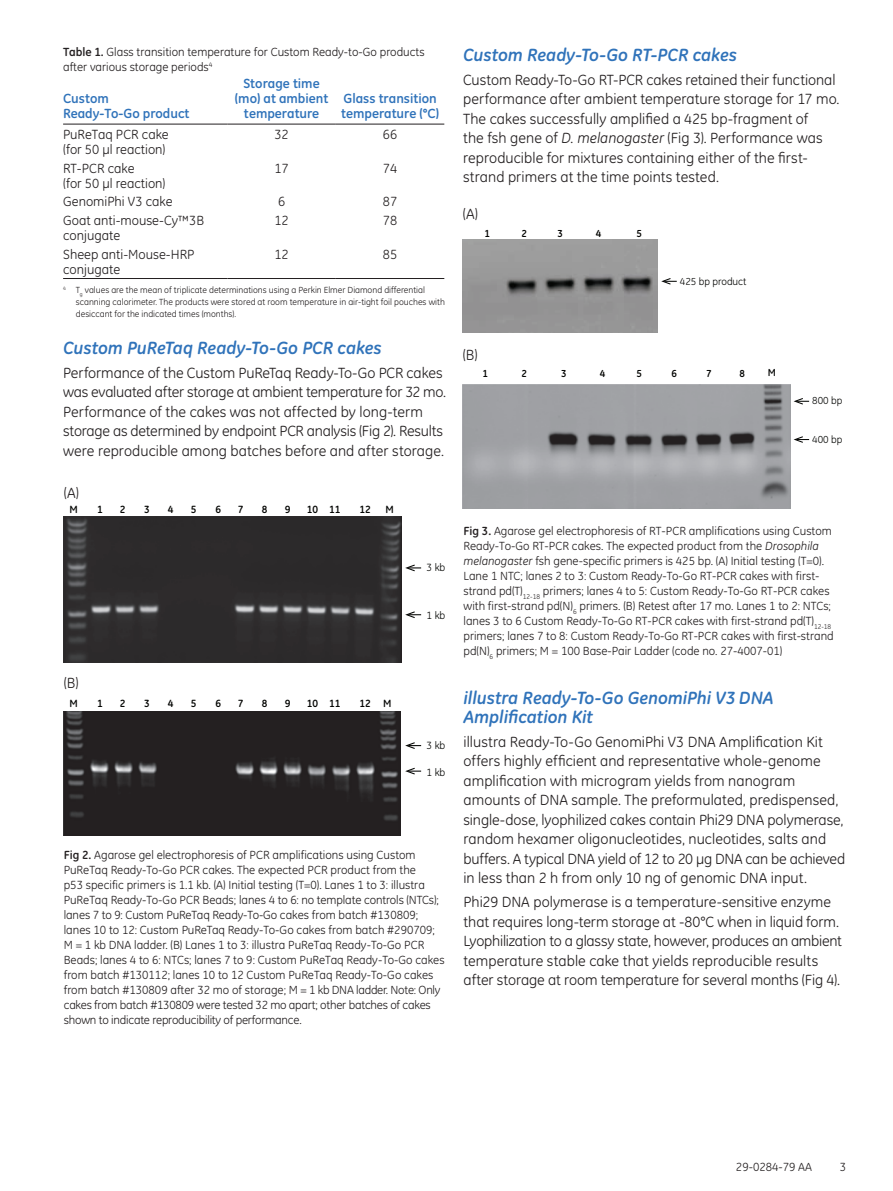
<style>
.page{position:relative;width:893px;height:1191px;background:#fff}
.page>*{position:absolute;margin:0;border:0;box-sizing:border-box;transform-origin:0 0}
.t1{font:italic 700 18px/19.5px "GE Inspira";letter-spacing:-.005em;color:#3073ba}
.t2{font:15px/19.5px "GE Inspira";color:#231f20}
.t3{font:13.5px/15px "GE Inspira";color:#231f20}
.t4{font:700 13.5px/15px "GE Inspira";color:#3073ba}
.t5{font:12px/15px "GE Inspira";color:#231f20}
.t6{font:700 10.65px "GE Inspira";color:#040503}
.t7{font:10.65px "GE Inspira";color:#040503}
.t8{font:10.35px "GE Inspira";color:#040503}
.t9{font:700 10.35px "GE Inspira";color:#040503}
.t10{font:9px/12px "GE Inspira";color:#231f20}
.s1{font-weight:700}
.s2{font-style:italic}
</style>
<div class="page">
<hr style="left:63px;top:124px;width:164px;height:1px;background:#231f20">
<hr style="left:227px;top:124px;width:109px;height:1px;background:#231f20">
<hr style="left:336px;top:124px;width:108px;height:1px;background:#231f20">
<hr style="left:63px;top:278px;width:164px;height:1px;background:#231f20">
<hr style="left:227px;top:278px;width:109px;height:1px;background:#231f20">
<hr style="left:336px;top:278px;width:108px;height:1px;background:#231f20">
<img style="left:64px;top:516px;width:337px;height:146px">
<img style="left:64px;top:711px;width:337px;height:124px">
<svg style="left:405px;top:767px;width:16px;height:7px"></svg>
<svg style="left:405px;top:742px;width:16px;height:7px"></svg>
<svg style="left:405px;top:611px;width:16px;height:7px"></svg>
<svg style="left:405px;top:564px;width:16px;height:7px"></svg>
<svg style="left:661px;top:278px;width:16px;height:6px"></svg>
<svg style="left:794px;top:398px;width:15px;height:6px"></svg>
<svg style="left:794px;top:436px;width:15px;height:7px"></svg>
<img style="left:463px;top:239px;width:195px;height:94px">
<img style="left:463px;top:384px;width:328px;height:125px">
<p class="t5" style="left:63px;top:45px;width:363px"><span class="s1">Table 1.</span> Glass transition temperature for Custom Ready-to-Go products after various storage periods<sup>4</sup></p>
<p class="t4" style="left:63px;top:91px;width:128px">Custom<br>Ready-To-Go product</p>
<p class="t4" style="left:235px;top:76px;width:95px;text-align:center">Storage time (mo) at ambient temperature</p>
<p class="t4" style="left:341px;top:91px;width:100px">Glass transition temperature (°C)</p>
<p class="t3" style="left:63px;top:127px;width:107px">PuReTaq PCR cake (for 50 µl reaction)</p>
<p class="t3" style="left:274px;top:127px;width:16px">32</p>
<p class="t3" style="left:383px;top:127px;width:16px">66</p>
<p class="t3" style="left:63px;top:160px;width:104px">RT-PCR cake<br>(for 50 µl reaction)</p>
<p class="t3" style="left:274px;top:160px;width:16px">17</p>
<p class="t3" style="left:383px;top:160px;width:16px">74</p>
<p class="t3" style="left:63px;top:194px;width:111px">GenomiPhi V3 cake</p>
<p class="t3" style="left:278px;top:194px;width:9px">6</p>
<p class="t3" style="left:383px;top:194px;width:16px">87</p>
<p class="t3" style="left:63px;top:213px;width:142px">Goat anti-mouse-Cy™3B conjugate</p>
<p class="t3" style="left:274px;top:213px;width:16px">12</p>
<p class="t3" style="left:383px;top:213px;width:16px">78</p>
<p class="t3" style="left:63px;top:247px;width:133px">Sheep anti-Mouse-HRP conjugate</p>
<p class="t3" style="left:274px;top:247px;width:16px">12</p>
<p class="t3" style="left:383px;top:247px;width:16px">85</p>
<p class="t10" style="left:76px;top:284px;width:371px;text-indent:-13px"><sup>4</sup> T<sub>g</sub> values are the mean of triplicate determinations using a Perkin Elmer Diamond differential scanning calorimeter. The products were stored at room temperature in air-tight foil pouches with desiccant for the indicated times (months).</p>
<h1 class="t1" style="left:63px;top:337px;width:320px">Custom PuReTaq Ready-To-Go PCR cakes</h1>
<p class="t2" style="left:63px;top:363px;width:385px">Performance of the Custom PuReTaq Ready-To-Go PCR cakes was evaluated after storage at ambient temperature for 32 mo.<br>Performance of the cakes was not affected by long-term storage as determined by endpoint PCR analysis (Fig 2). Results were reproducible among batches before and after storage.</p>
<p class="t2" style="left:64px;top:483px;width:17px">(A)</p>
<p class="t6" style="left:70px;top:503px;width:10px">M</p>
<p class="t6" style="left:97px;top:503px;width:7px">1</p>
<p class="t6" style="left:120px;top:503px;width:7px">2</p>
<p class="t6" style="left:144px;top:503px;width:7px">3</p>
<p class="t6" style="left:168px;top:503px;width:7px">4</p>
<p class="t6" style="left:191px;top:503px;width:7px">5</p>
<p class="t6" style="left:216px;top:503px;width:7px">6</p>
<p class="t6" style="left:238px;top:503px;width:7px">7</p>
<p class="t6" style="left:262px;top:503px;width:7px">8</p>
<p class="t6" style="left:285px;top:503px;width:7px">9</p>
<p class="t6" style="left:307px;top:503px;width:35px">10 11</p>
<p class="t6" style="left:359px;top:503px;width:13px">12</p>
<p class="t6" style="left:385px;top:503px;width:10px">M</p>
<p class="t2" style="left:64px;top:673px;width:16px">(B)</p>
<p class="t6" style="left:70px;top:697px;width:10px">M</p>
<p class="t6" style="left:97px;top:697px;width:7px">1</p>
<p class="t6" style="left:120px;top:697px;width:7px">2</p>
<p class="t6" style="left:144px;top:697px;width:7px">3</p>
<p class="t6" style="left:168px;top:697px;width:7px">4</p>
<p class="t6" style="left:191px;top:697px;width:7px">5</p>
<p class="t6" style="left:216px;top:697px;width:7px">6</p>
<p class="t6" style="left:238px;top:697px;width:7px">7</p>
<p class="t6" style="left:262px;top:697px;width:7px">8</p>
<p class="t6" style="left:285px;top:697px;width:7px">9</p>
<p class="t6" style="left:307px;top:697px;width:35px">10 11</p>
<p class="t6" style="left:359px;top:697px;width:34px">12 M</p>
<p class="t7" style="left:427px;top:561px;width:20px">3 kb</p>
<p class="t7" style="left:427px;top:609px;width:20px">1 kb</p>
<p class="t7" style="left:427px;top:739px;width:20px">3 kb</p>
<p class="t7" style="left:427px;top:766px;width:20px">1 kb</p>
<p class="t5" style="left:64px;top:847px;width:382px"><span class="s1">Fig 2.</span> Agarose gel electrophoresis of PCR amplifications using Custom PuReTaq Ready-To-Go PCR cakes. The expected PCR product from the<br>p53 specific primers is 1.1 kb. (A) Initial testing (T=0). Lanes 1 to 3: illustra PuReTaq Ready-To-Go PCR Beads; lanes 4 to 6: no template controls (NTCs); lanes 7 to 9: Custom PuReTaq Ready-To-Go cakes from batch #130809; lanes 10 to 12: Custom PuReTaq Ready-To-Go cakes from batch #290709; M = 1 kb DNA ladder. (B) Lanes 1 to 3: illustra PuReTaq Ready-To-Go PCR Beads; lanes 4 to 6: NTCs; lanes 7 to 9: Custom PuReTaq Ready-To-Go cakes from batch #130112; lanes 10 to 12 Custom PuReTaq Ready-To-Go cakes from batch #130809 after 32 mo of storage; M = 1 kb DNA ladder. Note: Only cakes from batch #130809 were tested 32 mo apart; other batches of cakes shown to indicate reproducibility of performance.</p>
<h1 class="t1" style="left:463px;top:45px;width:276px">Custom Ready-To-Go RT-PCR cakes</h1>
<p class="t2" style="left:463px;top:70px;width:378px">Custom Ready-To-Go RT-PCR cakes retained their functional performance after ambient temperature storage for 17 mo.<br>The cakes successfully amplified a 425 bp-fragment of<br>the fsh gene of <span class="s2">D. melanogaster</span> (Fig 3). Performance was reproducible for mixtures containing either of the first&shy;strand primers at the time points tested.</p>
<p class="t2" style="left:463px;top:204px;width:17px">(A)</p>
<p class="t9" style="left:485px;top:226px;width:7px">1</p>
<p class="t9" style="left:521px;top:226px;width:7px">2</p>
<p class="t9" style="left:557px;top:226px;width:7px">3</p>
<p class="t9" style="left:596px;top:226px;width:7px">4</p>
<p class="t9" style="left:636px;top:226px;width:7px">5</p>
<p class="t8" style="left:680px;top:276px;width:68px">425 bp product</p>
<p class="t2" style="left:463px;top:345px;width:16px">(B)</p>
<p class="t9" style="left:482px;top:367px;width:7px">1</p>
<p class="t9" style="left:521px;top:367px;width:7px">2</p>
<p class="t9" style="left:561px;top:367px;width:7px">3</p>
<p class="t9" style="left:600px;top:367px;width:7px">4</p>
<p class="t9" style="left:636px;top:367px;width:7px">5</p>
<p class="t9" style="left:672px;top:367px;width:7px">6</p>
<p class="t9" style="left:706px;top:367px;width:7px">7</p>
<p class="t9" style="left:739px;top:367px;width:7px">8</p>
<p class="t9" style="left:768px;top:366px;width:10px">M</p>
<p class="t8" style="left:812px;top:394px;width:32px">800 bp</p>
<p class="t8" style="left:812px;top:434px;width:32px">400 bp</p>
<p class="t5" style="left:463px;top:523px;width:372px"><span class="s1">Fig 3.</span> Agarose gel electrophoresis of RT-PCR amplifications using Custom Ready-To-Go RT-PCR cakes. The expected product from the <span class="s2">Drosophila melanogaster</span> fsh gene-specific primers is 425 bp. (A) Initial testing (T=0).<br>Lane 1 NTC; lanes 2 to 3: Custom Ready-To-Go RT-PCR cakes with first&shy;strand pd(T)<sub>12-18</sub> primers; lanes 4 to 5: Custom Ready-To-Go RT-PCR cakes with first-strand pd(N)<sub>6</sub> primers. (B) Retest after 17 mo. Lanes 1 to 2: NTCs; lanes 3 to 6 Custom Ready-To-Go RT-PCR cakes with first-strand pd(T)<sub>12-18 </sub>primers; lanes 7 to 8: Custom Ready-To-Go RT-PCR cakes with first-strand pd(N)<sub>6</sub> primers; M = 100 Base-Pair Ladder (code no. 27-4007-01)</p>
<h1 class="t1" style="left:463px;top:687px;width:312px">illustra Ready-To-Go GenomiPhi V3 DNA<br>Amplification Kit</h1>
<p class="t2" style="left:463px;top:732px;width:383px">illustra Ready-To-Go GenomiPhi V3 DNA Amplification Kit offers highly efficient and representative whole-genome amplification with microgram yields from nanogram amounts of DNA sample. The preformulated, predispensed, single-dose, lyophilized cakes contain Phi29 DNA polymerase, random hexamer oligonucleotides, nucleotides, salts and buffers. A typical DNA yield of 12 to 20 µg DNA can be achieved in less than 2 h from only 10 ng of genomic DNA input.</p>
<p class="t2" style="left:463px;top:892px;width:380px">Phi29 DNA polymerase is a temperature-sensitive enzyme that requires long-term storage at -80°C when in liquid form.<br>Lyophilization to a glassy state, however, produces an ambient temperature stable cake that yields reproducible results after storage at room temperature for several months (Fig 4).</p>
<p class="t5" style="left:736px;top:1159px;width:78px">29-0284-79 AA</p>
<p class="t5" style="left:840px;top:1159px;width:8px">3</p>
</div>
